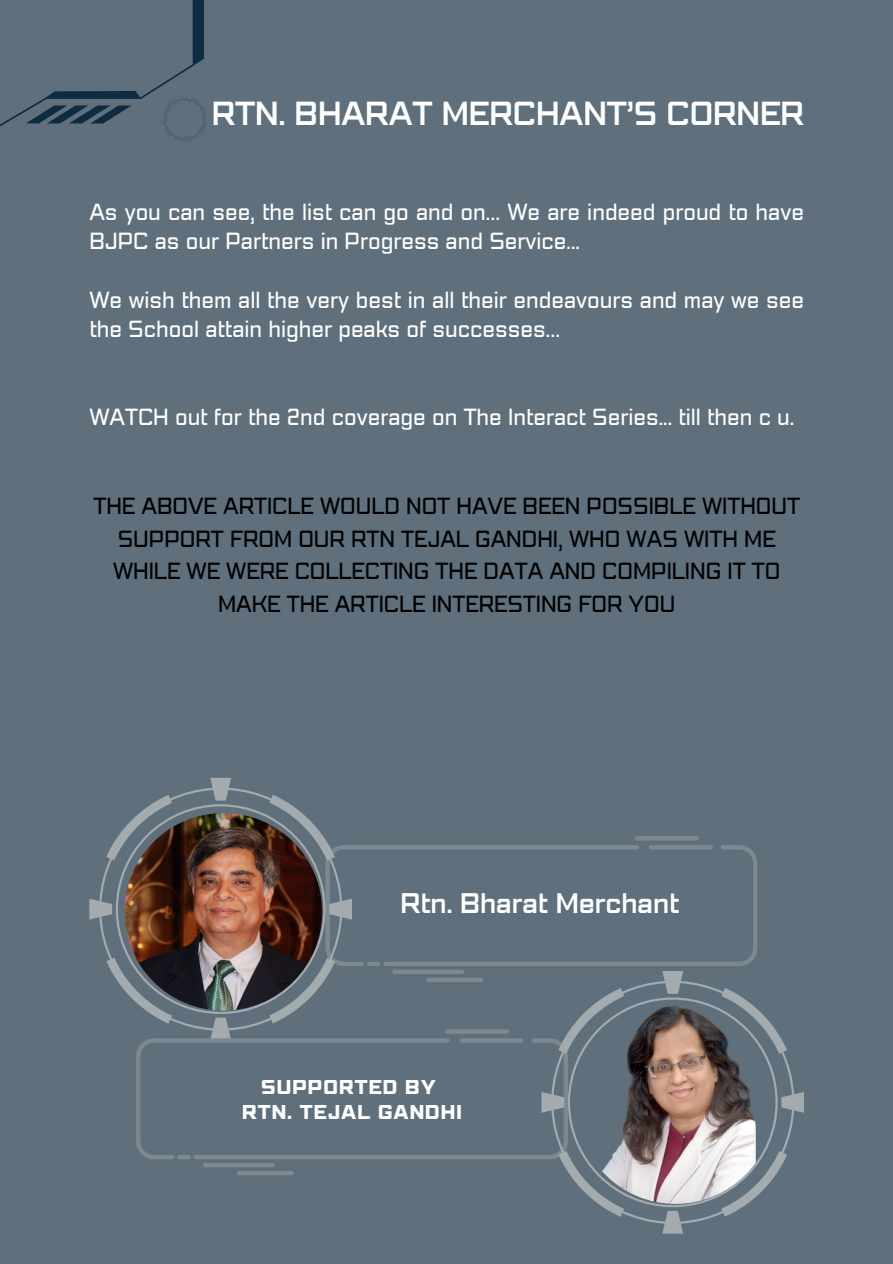
<style>
.page{position:relative;width:893px;height:1264px;background:#fff}
.page>*{position:absolute;margin:0;border:0;box-sizing:border-box;transform-origin:0 0}
.t1{font:500 30px "Pattanakarn";color:#fff}
.t2{font:500 25.5px "Pattanakarn";color:#fff}
.t3{font:21px/29.2px "Pattanakarn Regular Wd 4";color:#fff}
.t4{font:21px/32.7px "Pattanakarn Regular Wd 4";color:#000;text-align:center}
.t5{font:700 18px "Pattanakarn";letter-spacing:.06em;color:#fff}
</style>
<div class="page">
<div style="left:0;top:0;width:892px;height:1263px;background:#5f707c"></div>
<hr style="left:634px;top:836px;width:64px;height:4px;background:#7e898f;border-radius:2px">
<div style="left:392px;top:969px;width:72px;height:5px;background:#7e898f;border-radius:2px"></div>
<div style="left:426px;top:977px;width:57px;height:5px;background:#7e898f;border-radius:2px"></div>
<svg style="left:351px;top:845px;width:32px;height:121px"></svg>
<svg style="left:383px;top:845px;width:374px;height:121px"></svg>
<svg style="left:89px;top:777px;width:262px;height:261px"></svg>
<img style="left:124px;top:813px;width:198px;height:197px;border-radius:50%">
<svg style="left:0;top:0;width:207px;height:142px"></svg>
<svg style="left:445px;top:1029px;width:64px;height:4px"></svg>
<div style="left:203px;top:1162px;width:72px;height:5px;background:#7e898f;border-radius:2px"></div>
<div style="left:237px;top:1170px;width:57px;height:5px;background:#7e898f;border-radius:2px"></div>
<svg style="left:136px;top:1038px;width:58px;height:121px"></svg>
<svg style="left:194px;top:1038px;width:347px;height:121px"></svg>
<svg style="left:541px;top:971px;width:262px;height:262px"></svg>
<img style="left:576px;top:1006px;width:198px;height:197px;border-radius:50%">
<p class="t1" style="left:212px;top:97px;width:594px">RTN. BHARAT MERCHANT’S CORNER</p>
<h1 class="t3" style="left:89px;top:198px;width:716px">As you can see, the list can go and on… We are indeed proud to have<br>BJPC as our Partners in Progress and Service...</h1>
<h4 class="t3" style="left:89px;top:286px;width:716px">We wish them all the very best in all their endeavours and may we see the School attain higher peaks of successes…</h4>
<h4 class="t3" style="left:89px;top:403px;width:706px">WATCH out for the 2nd coverage on The Interact Series... till then c u.</h4>
<h4 class="t4" style="left:93px;top:490px;width:708px">THE ABOVE ARTICLE WOULD NOT HAVE BEEN POSSIBLE WITHOUT SUPPORT FROM OUR RTN TEJAL GANDHI, WHO WAS WITH ME WHILE WE WERE COLLECTING THE DATA AND COMPILING IT TO MAKE THE ARTICLE INTERESTING FOR YOU</h4>
<p class="t2" style="left:400px;top:889px;width:280px">Rtn. Bharat Merchant</p>
<p class="t5" style="left:261px;top:1077px;width:176px">SUPPORTED BY</p>
<p class="t5" style="left:242px;top:1102px;width:221px">RTN. TEJAL GANDHI</p>
</div>
